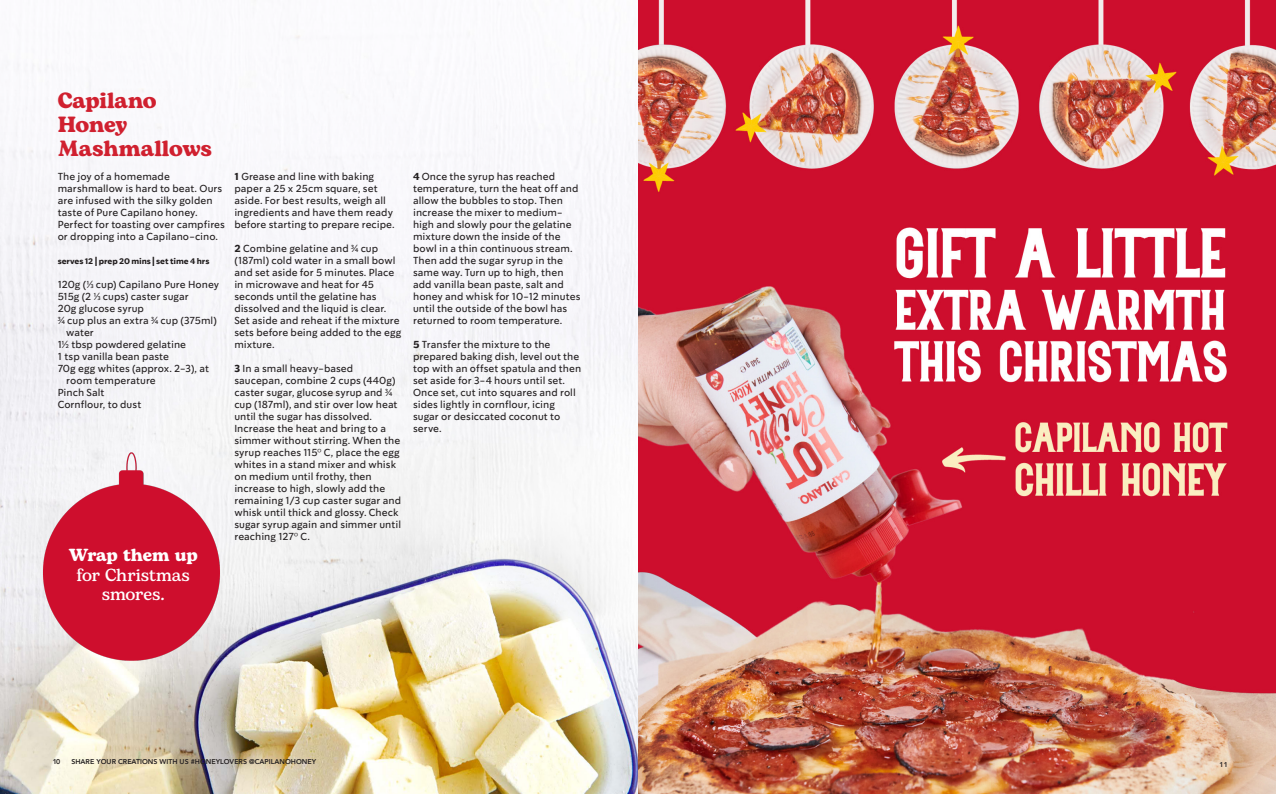
<style>
.page{position:relative;width:1276px;height:794px;background:#fff}
.page>*{position:absolute;margin:0;border:0;box-sizing:border-box;transform-origin:0 0}
.RECIPE_HEAD{font:700 22px/24px "Bogart";letter-spacing:-.01em;color:#d0202f}
.PULL_QUOTE__4{font:500 17.5px/19px "Bogart Alt";letter-spacing:-.005em;color:#fff;text-align:center}
.PULL_QUOTE__4-2{font:700 17.5px "Bogart";letter-spacing:-.015em;color:#fff}
.RECIPE_METHOD__1{font:10px/12px "So Do Sans";letter-spacing:.005em;color:#231f20}
.RECIPE_INGREDIENTS{font:10px/12px "So Do Sans";letter-spacing:.005em;color:#231f20}
.RECIPE_HEAD-2{font:10px/12px "So Do Sans";color:#231f20}
.RECIPE_HEAD-3{font:700 8px "So Do Sans";letter-spacing:-.005em;color:#231f20}
.t1{font:800 7px "Avenir";color:#231f20}
.s1{font-weight:700}
</style>
<div class="page">
<img style="left:0;top:0;width:1276px;height:794px">
<div style="left:0;top:0;width:638px;height:391px;background:#f8f7fb"></div>
<img style="left:7px;top:432px;width:248px;height:248px">
<p class="RECIPE_HEAD" style="left:58px;top:89px;width:156px">Capilano<br>Honey<br>Mashmallows</p>
<p class="RECIPE_HEAD-2" style="left:58px;top:171px;width:169px">The joy of a homemade marshmallow is hard to beat. Ours are infused with the silky golden taste of Pure Capilano honey.<br>Perfect for toasting over campfires or dropping into a Capilano-cino.</p>
<p class="RECIPE_HEAD-3" style="left:58px;top:256px;width:153px">serves 12 | prep 20 mins | set time 4 hrs</p>
<p class="RECIPE_INGREDIENTS" style="left:58px;top:279px;width:163px">120g (⅓ cup) Capilano Pure Honey</p>
<p class="RECIPE_INGREDIENTS" style="left:58px;top:291px;width:133px">515g (2 ⅓ cups) caster sugar</p>
<p class="RECIPE_INGREDIENTS" style="left:58px;top:303px;width:88px">20g glucose syrup</p>
<p class="RECIPE_INGREDIENTS" style="left:66px;top:315px;width:152px;text-indent:-9px">¾ cup plus an extra ¾ cup (375ml) water</p>
<p class="RECIPE_INGREDIENTS" style="left:58px;top:339px;width:130px">1½ tbsp powdered gelatine</p>
<p class="RECIPE_INGREDIENTS" style="left:58px;top:351px;width:113px">1 tsp vanilla bean paste</p>
<p class="RECIPE_INGREDIENTS" style="left:66px;top:363px;width:144px;text-indent:-9px">70g egg whites (approx. 2-3), at room temperature</p>
<p class="RECIPE_INGREDIENTS" style="left:58px;top:387px;width:48px">Pinch Salt</p>
<p class="RECIPE_INGREDIENTS" style="left:58px;top:399px;width:85px">Cornflour, to dust</p>
<p class="PULL_QUOTE__4-2" style="left:69px;top:543px;width:130px">Wrap them up</p>
<p class="PULL_QUOTE__4" style="left:77px;top:565px;width:115px">for Christmas smores.</p>
<p class="RECIPE_METHOD__1" style="left:234px;top:171px;width:162px"><span class="s1">1</span> Grease and line with baking paper a 25 x 25cm square, set aside. For best results, weigh all ingredients and have them ready before starting to prepare recipe.</p>
<p class="RECIPE_METHOD__1" style="left:234px;top:243px;width:169px"><span class="s1">2</span> Combine gelatine and ¾ cup (187ml) cold water in a small bowl and set aside for 5 minutes. Place in microwave and heat for 45 seconds until the gelatine has dissolved and the liquid is clear.<br>Set aside and reheat if the mixture sets before being added to the egg mixture.</p>
<p class="RECIPE_METHOD__1" style="left:234px;top:363px;width:168px"><span class="s1">3</span> In a small heavy-based saucepan, combine 2 cups (440g) caster sugar, glucose syrup and ¾ cup (187ml), and stir over low heat until the sugar has dissolved.<br>Increase the heat and bring to a simmer without stirring. When the syrup reaches 115° C, place the egg whites in a stand mixer and whisk on medium until frothy, then increase to high, slowly add the remaining 1/3 cup caster sugar and whisk until thick and glossy. Check sugar syrup again and simmer until reaching 127° C.</p>
<p class="RECIPE_METHOD__1" style="left:413px;top:171px;width:169px"><span class="s1">4</span> Once the syrup has reached temperature, turn the heat off and allow the bubbles to stop. Then increase the mixer to medium&shy;high and slowly pour the gelatine mixture down the inside of the bowl in a thin continuous stream.<br>Then add the sugar syrup in the same way. Turn up to high, then add vanilla bean paste, salt and honey and whisk for 10-12 minutes until the outside of the bowl has returned to room temperature.</p>
<p class="RECIPE_METHOD__1" style="left:413px;top:339px;width:170px"><span class="s1">5</span> Transfer the mixture to the prepared baking dish, level out the top with an offset spatula and then set aside for 3-4 hours until set.<br>Once set, cut into squares and roll sides lightly in cornflour, icing sugar or desiccated coconut to serve.</p>
<p class="t1" style="left:53px;top:756px;width:9px">10</p>
<p class="t1" style="left:71px;top:756px;width:246px">SHARE YOUR CREATIONS WITH US #HONEYLOVERS @CAPILANOHONEY</p>
<p class="t1" style="left:1219px;top:759px;width:10px">11</p>
</div>
